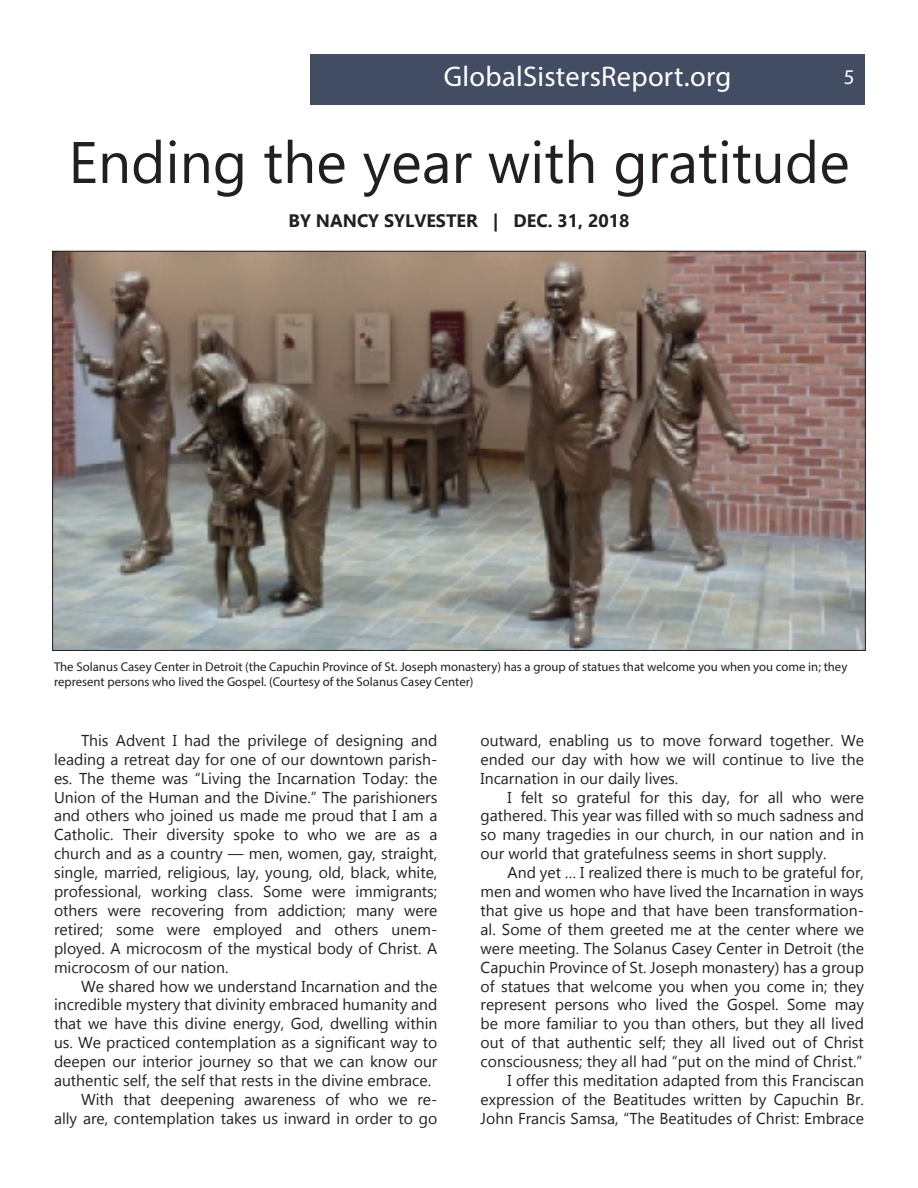
<style>
.page{position:relative;width:918px;height:1188px;background:#fff}
.page>*{position:absolute;margin:0;border:0;box-sizing:border-box;transform-origin:0 0}
.t1{font:58.5px "Gadugi";color:#231f20}
.t2{font:28.5px "Myriad Pro";letter-spacing:.01em;color:#fff}
.t3{font:21px "Myriad Pro";color:#fff}
.t4{font:700 18px "Gadugi";color:#231f20}
.t5{font:15.75px/18.9px "Gadugi";color:#231f20;text-align:justify}
.t6{font:12.75px/15.3px "Myriad Pro";color:#231f20}
</style>
<div class="page">
<div style="left:310px;top:54px;width:555px;height:50px;background:#424d63"></div>
<img style="left:54px;top:253px;width:810px;height:396px">
<p class="t2" style="left:444px;top:59px;width:289px">GlobalSistersReport.org</p>
<p class="t3" style="left:844px;top:64px;width:12px">5</p>
<p class="t1" style="left:68px;top:127px;width:783px">Ending the year with gratitude</p>
<p class="t4" style="left:289px;top:210px;width:342px">BY NANCY SYLVESTER | DEC. 31, 2018</p>
<p class="t6" style="left:54px;top:659px;width:795px">The Solanus Casey Center in Detroit (the Capuchin Province of St. Joseph monastery) has a group of statues that welcome you when you come in; they represent persons who lived the Gospel. (Courtesy of the Solanus Casey Center)</p>
<p class="t5" style="left:54px;top:731px;width:385px;text-indent:27px">This Advent I had the privilege of designing and leading a retreat day for one of our downtown parish&shy;es. The theme was “Living the Incarnation Today: the Union of the Human and the Divine.” The parishioners and others who joined us made me proud that I am a Catholic. Their diversity spoke to who we are as a church and as a country — men, women, gay, straight, single, married, religious, lay, young, old, black, white, professional, working class. Some were immigrants; others were recovering from addiction; many were retired; some were employed and others unem&shy;ployed. A microcosm of the mystical body of Christ. A microcosm of our nation.</p>
<p class="t5" style="left:54px;top:976px;width:385px;text-indent:27px">We shared how we understand Incarnation and the incredible mystery that divinity embraced humanity and that we have this divine energy, God, dwelling within us. We practiced contemplation as a significant way to deepen our interior journey so that we can know our authentic self, the self that rests in the divine embrace.</p>
<p class="t5" style="left:54px;top:1090px;width:385px;text-align:right">With that deepening awareness of who we re&shy;ally are, contemplation takes us inward in order to go</p>
<p class="t5" style="left:481px;top:731px;width:385px">outward, enabling us to move forward together. We ended our day with how we will continue to live the Incarnation in our daily lives.</p>
<p class="t5" style="left:481px;top:787px;width:385px;text-indent:27px">I felt so grateful for this day, for all who were gathered. This year was filled with so much sadness and so many tragedies in our church, in our nation and in our world that gratefulness seems in short supply.</p>
<p class="t5" style="left:481px;top:863px;width:385px;text-indent:27px">And yet … I realized there is much to be grateful for, men and women who have lived the Incarnation in ways that give us hope and that have been transformation&shy;al. Some of them greeted me at the center where we were meeting. The Solanus Casey Center in Detroit (the Capuchin Province of St. Joseph monastery) has a group of statues that welcome you when you come in; they represent persons who lived the Gospel. Some may be more familiar to you than others, but they all lived out of that authentic self; they all lived out of Christ consciousness; they all had “put on the mind of Christ.”</p>
<p class="t5" style="left:481px;top:1071px;width:385px;text-indent:27px">I offer this meditation adapted from this Franciscan expression of the Beatitudes written by Capuchin Br.<br>John Francis Samsa, “The Beatitudes of Christ: Embrace</p>
</div>
